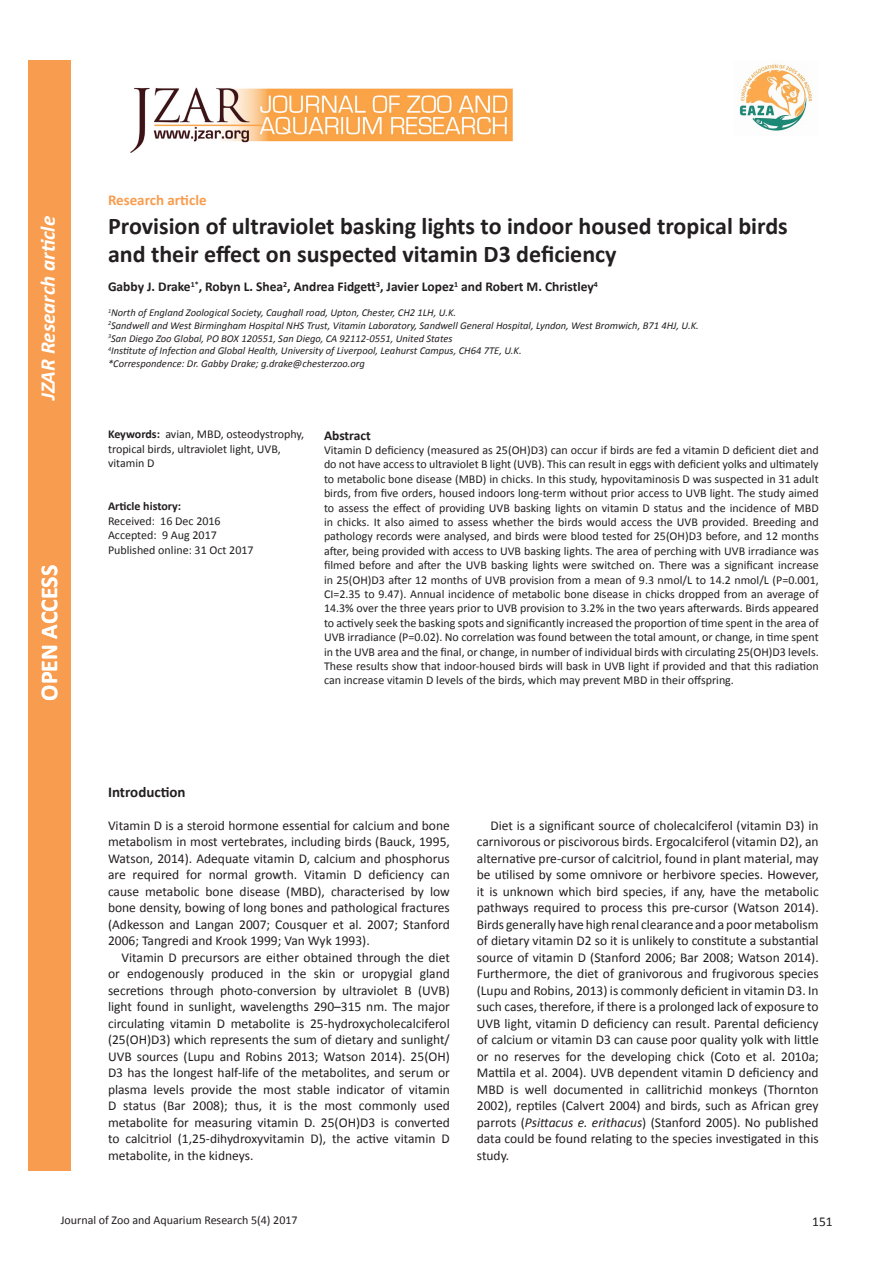
<style>
.page{position:relative;width:893px;height:1263px;background:#fff}
.page>*{position:absolute;margin:0;border:0;box-sizing:border-box;transform-origin:0 0}
.t1{font:700 24px/28.8px "Calibri";color:#231f20}
.Default{font:700 24px "Calibri";color:#fff}
.t2{font:italic 700 21px "Calibri";color:#fff}
.t3{font:700 15px "Calibri";color:#f89d4f}
.Main_heading{font:700 15px "Calibri";color:#231f20}
.Body{font:13.5px/16.5px "Calibri";color:#231f20;text-align:justify}
.Body_para_1{font:13.5px/16.5px "Calibri";color:#231f20;text-align:justify}
.Author_names{font:700 13.5px "Calibri";color:#231f20}
.Default-2{font:700 13.5px "Calibri";color:#231f20}
.Abstract{font:12px/14.4px "Calibri";color:#231f20;text-align:justify}
.Key_hist_refs_text{font:12px/14.4px "Calibri";color:#231f20}
.Default-3{font:700 12px "Calibri";color:#231f20}
.Author_affiliation{font:italic 10.5px "Calibri";color:#231f20}
.s1{font-weight:700}
.s2{font-style:italic}
</style>
<div class="page">
<img style="left:739px;top:64px;width:74px;height:67px">
<img style="left:130px;top:87px;width:383px;height:66px">
<div style="left:28px;top:61px;width:42px;height:1110px;background:#f89d4f"></div>
<h2 class="t2" style="left:33px;top:400px;width:186px;rotate:-90deg">JZAR Research article</h2>
<p class="Default" style="left:32px;top:701px;width:137px;rotate:-90deg">OPEN ACCESS</p>
<p class="t3" style="left:108px;top:189px;width:100px">Research article</p>
<p class="t1" style="left:108px;top:210px;width:681px">Provision of ultraviolet basking lights to indoor housed tropical birds and their effect on suspected vitamin D3 deficiency</p>
<p class="Author_names" style="left:108px;top:277px;width:491px">Gabby J. Drake<sup>1*</sup>, Robyn L. Shea<sup>2</sup>, Andrea Fidgett<sup>3</sup>, Javier Lopez<sup>1</sup> and Robert M. Christley<sup>4</sup></p>
<p class="Author_affiliation" style="left:108px;top:306px;width:350px"><sup>1</sup>North of England Zoological Society, Caughall road, Upton, Chester, CH2 1LH, U.K.</p>
<p class="Author_affiliation" style="left:108px;top:318px;width:592px"><sup>2</sup>Sandwell and West Birmingham Hospital NHS Trust, Vitamin Laboratory, Sandwell General Hospital, Lyndon, West Bromwich, B71 4HJ, U.K.</p>
<p class="Author_affiliation" style="left:108px;top:331px;width:346px"><sup>3</sup>San Diego Zoo Global, PO BOX 120551, San Diego, CA 92112-0551, United States</p>
<p class="Author_affiliation" style="left:108px;top:343px;width:415px"><sup>4</sup>Institute of Infection and Global Health, University of Liverpool, Leahurst Campus, CH64 7TE, U.K.</p>
<p class="Author_affiliation" style="left:108px;top:356px;width:258px">*Correspondence: Dr. Gabby Drake; g.drake@chesterzoo.org</p>
<p class="Key_hist_refs_text" style="left:108px;top:427px;width:198px"><span class="s1">Keywords:</span> avian, MBD, osteodystrophy, tropical birds, ultraviolet light, UVB, vitamin D</p>
<p class="Default-3" style="left:108px;top:498px;width:75px">Article history:</p>
<p class="Key_hist_refs_text" style="left:108px;top:513px;width:114px">Received: 16 Dec 2016</p>
<p class="Key_hist_refs_text" style="left:108px;top:528px;width:110px">Accepted: 9 Aug 2017</p>
<p class="Key_hist_refs_text" style="left:108px;top:542px;width:147px">Published online: 31 Oct 2017</p>
<p class="Default-2" style="left:324px;top:425px;width:48px">Abstract</p>
<p class="Abstract" style="left:324px;top:442px;width:496px">Vitamin D deficiency (measured as 25(OH)D3) can occur if birds are fed a vitamin D deficient diet and do not have access to ultraviolet B light (UVB). This can result in eggs with deficient yolks and ultimately to metabolic bone disease (MBD) in chicks. In this study, hypovitaminosis D was suspected in 31 adult birds, from five orders, housed indoors long-term without prior access to UVB light. The study aimed to assess the effect of providing UVB basking lights on vitamin D status and the incidence of MBD in chicks. It also aimed to assess whether the birds would access the UVB provided. Breeding and pathology records were analysed, and birds were blood tested for 25(OH)D3 before, and 12 months after, being provided with access to UVB basking lights. The area of perching with UVB irradiance was filmed before and after the UVB basking lights were switched on. There was a significant increase in 25(OH)D3 after 12 months of UVB provision from a mean of 9.3 nmol/L to 14.2 nmol/L (P=0.001, CI=2.35 to 9.47). Annual incidence of metabolic bone disease in chicks dropped from an average of 14.3% over the three years prior to UVB provision to 3.2% in the two years afterwards. Birds appeared to actively seek the basking spots and significantly increased the proportion of time spent in the area of UVB irradiance (P=0.02). No correlation was found between the total amount, or change, in time spent in the UVB area and the final, or change, in number of individual birds with circulating 25(OH)D3 levels.<br>These results show that indoor-housed birds will bask in UVB light if provided and that this radiation can increase vitamin D levels of the birds, which may prevent MBD in their offspring.</p>
<p class="Main_heading" style="left:108px;top:781px;width:79px">Introduction</p>
<p class="Body_para_1" style="left:108px;top:816px;width:343px">Vitamin D is a steroid hormone essential for calcium and bone metabolism in most vertebrates, including birds (Bauck, 1995, Watson, 2014). Adequate vitamin D, calcium and phosphorus are required for normal growth. Vitamin D deficiency can cause metabolic bone disease (MBD), characterised by low bone density, bowing of long bones and pathological fractures (Adkesson and Langan 2007; Cousquer et al. 2007; Stanford 2006; Tangredi and Krook 1999; Van Wyk 1993).</p>
<p class="Body" style="left:108px;top:948px;width:343px;text-indent:14px">Vitamin D precursors are either obtained through the diet or endogenously produced in the skin or uropygial gland secretions through photo-conversion by ultraviolet B (UVB) light found in sunlight, wavelengths 290–315 nm. The major circulating vitamin D metabolite is 25-hydroxycholecalciferol (25(OH)D3) which represents the sum of dietary and sunlight/ UVB sources (Lupu and Robins 2013; Watson 2014). 25(OH)<br>D3 has the longest half-life of the metabolites, and serum or plasma levels provide the most stable indicator of vitamin D status (Bar 2008); thus, it is the most commonly used metabolite for measuring vitamin D. 25(OH)D3 is converted to calcitriol (1,25-dihydroxyvitamin D), the active vitamin D metabolite, in the kidneys.</p>
<p class="Body" style="left:477px;top:816px;width:343px;text-indent:14px">Diet is a significant source of cholecalciferol (vitamin D3) in carnivorous or piscivorous birds. Ergocalciferol (vitamin D2), an alternative pre-cursor of calcitriol, found in plant material, may be utilised by some omnivore or herbivore species. However, it is unknown which bird species, if any, have the metabolic pathways required to process this pre-cursor (Watson 2014).<br>Birds generally have high renal clearance and a poor metabolism of dietary vitamin D2 so it is unlikely to constitute a substantial source of vitamin D (Stanford 2006; Bar 2008; Watson 2014).<br>Furthermore, the diet of granivorous and frugivorous species (Lupu and Robins, 2013) is commonly deficient in vitamin D3. In such cases, therefore, if there is a prolonged lack of exposure to UVB light, vitamin D deficiency can result. Parental deficiency of calcium or vitamin D3 can cause poor quality yolk with little or no reserves for the developing chick (Coto et al. 2010a; Mattila et al. 2004). UVB dependent vitamin D deficiency and MBD is well documented in callitrichid monkeys (Thornton 2002), reptiles (Calvert 2004) and birds, such as African grey parrots (<span class="s2">Psittacus e. erithacus</span>) (Stanford 2005). No published data could be found relating to the species investigated in this study.</p>
<p class="Abstract" style="left:61px;top:1212px;width:238px">Journal of Zoo and Aquarium Research 5(4) 2017</p>
<p class="Body" style="left:812px;top:1212px;width:22px">151</p>
</div>
